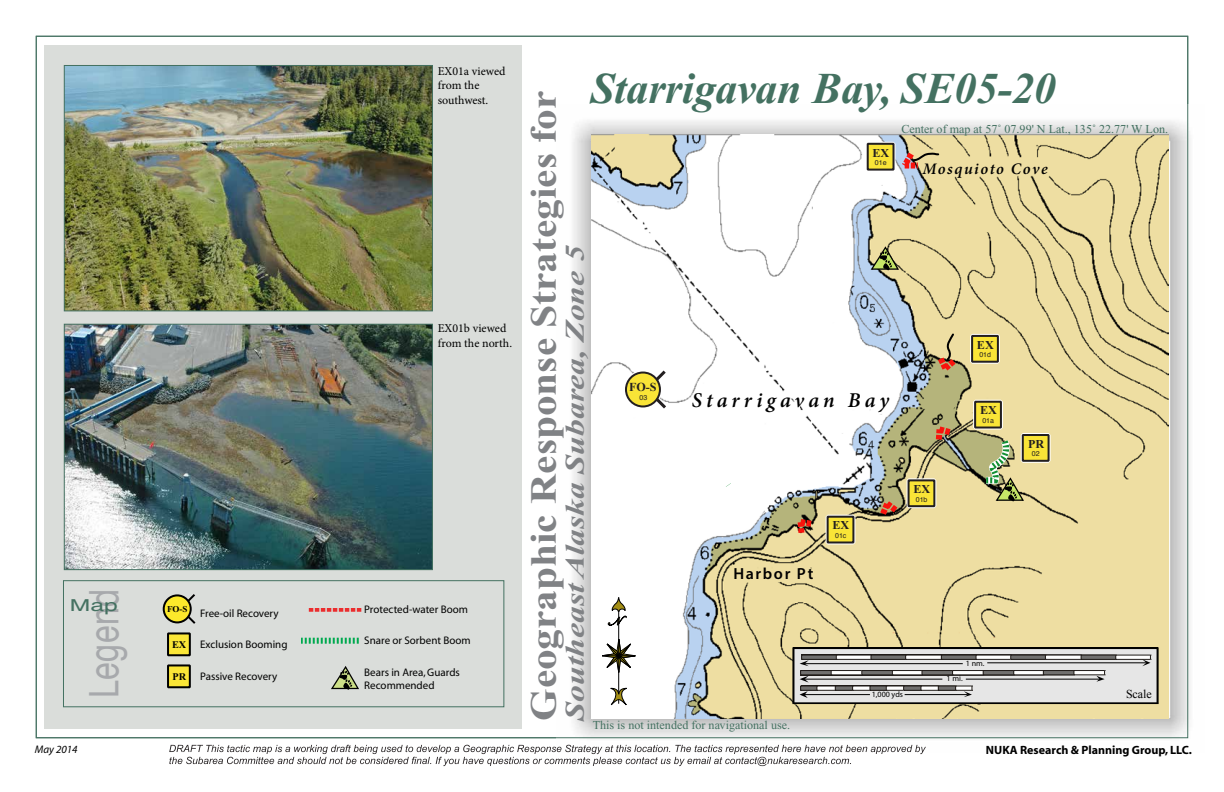
<style>
.page{position:relative;width:1224px;height:792px;background:#fff}
.page>*{position:absolute;margin:0;border:0;box-sizing:border-box;transform-origin:0 0}
.t1{font:italic 700 44px "Times New Roman";letter-spacing:-.005em;color:#447161}
.t2{font:40.7px "Helvetica";color:#a7a9ac;scale:.79 1}
.t3{font:700 37px "Times New Roman";color:#808285;scale:1.12 1}
.t4{font:italic 700 27px "Times New Roman";color:#808285;scale:1.25 1}
.t5{font:italic 600 21.1px "Minion Pro";letter-spacing:.19em;color:#000}
.t6{font:16.5px "Helvetica";color:#447161;scale:1.5 1}
.t7{font:italic 600 16.1px "Minion Pro";letter-spacing:.09em;color:#000}
.t8{font:600 16.1px "Myriad Pro";letter-spacing:.1em;color:#000}
.t9{font:12.1px "Times New Roman";color:#447161}
.t10{font:700 12.1px "Times New Roman";color:#231f20}
.t11{font:12.1px "Times New Roman";color:#000}
.t12{font:700 12.1px "Times New Roman";color:#231f20}
.t13{font:12px/14.4px "Minion Pro";color:#000}
.t14{font:700 12px "Myriad";color:#000}
.t15{font:11px/13.2px "Myriad";color:#000}
.t16{font:italic 11px "Myriad";color:#000}
.t17{font:700 10.2px "Times New Roman";color:#000}
.t18{font:700 9px "Times New Roman";color:#000}
.t19{font:8px "Myriad Pro";color:#000}
.t20{font:7px "Helvetica";color:#231f20}
</style>
<div class="page">
<img style="left:556px;top:105px;width:634px;height:640px">
<div style="left:45px;top:45px;width:477px;height:684px;background:#daddda"></div>
<svg style="left:169px;top:745px;width:757px;height:21px"></svg>
<img style="left:592px;top:134px;width:577px;height:585px">
<svg style="left:792px;top:647px;width:367px;height:57px;background:#b1b0b0"></svg>
<svg style="left:870px;top:243px;width:30px;height:28px"></svg>
<svg style="left:932px;top:422px;width:26px;height:24px"></svg>
<svg style="left:794px;top:515px;width:24px;height:24px"></svg>
<div style="left:624px;top:371px;width:38px;height:37px;border:4px solid #fff;border-radius:50%"></div>
<svg style="left:625px;top:366px;width:46px;height:47px"></svg>
<div style="left:626px;top:373px;width:34px;height:33px;background:#f9e437;border-radius:50%"></div>
<div style="left:625px;top:372px;width:36px;height:35px;border:2px solid #231f20;border-radius:50%"></div>
<div style="left:866px;top:142px;width:30px;height:30px;border:4px solid #fff"></div>
<div style="left:867px;top:143px;width:28px;height:28px;border:2px solid #231f20"></div>
<div style="left:970px;top:334px;width:30px;height:30px;border:4px solid #fff"></div>
<div style="left:972px;top:336px;width:26px;height:26px;background:#f9e437"></div>
<div style="left:971px;top:335px;width:28px;height:28px;border:2px solid #231f20"></div>
<div style="left:1021px;top:433px;width:30px;height:30px;border:4px solid #fff"></div>
<div style="left:973px;top:400px;width:30px;height:30px;border:4px solid #fff"></div>
<svg style="left:976px;top:401px;width:73px;height:101px;background:#cac384"></svg>
<div style="left:975px;top:402px;width:26px;height:26px;background:#f9e437"></div>
<div style="left:974px;top:401px;width:28px;height:28px;border:2px solid #231f20"></div>
<div style="left:907px;top:478px;width:29px;height:30px;border:4px solid #fff"></div>
<svg style="left:875px;top:480px;width:60px;height:42px;background:#b09e77"></svg>
<div style="left:909px;top:480px;width:25px;height:26px;background:#f9e437"></div>
<div style="left:908px;top:479px;width:27px;height:28px;border:2px solid #231f20"></div>
<div style="left:826px;top:515px;width:29px;height:30px;border:4px solid #fff"></div>
<div style="left:828px;top:517px;width:25px;height:25px;background:#f9e437"></div>
<div style="left:827px;top:516px;width:27px;height:28px;border:2px solid #231f20"></div>
<svg style="left:869px;top:143px;width:71px;height:31px;background:#cfbc80"></svg>
<svg style="left:932px;top:332px;width:30px;height:45px"></svg>
<hr style="left:618px;top:611px;width:1px;height:92px;background:#000">
<svg style="left:598px;top:635px;width:41px;height:42px"></svg>
<svg style="left:610px;top:688px;width:17px;height:18px"></svg>
<svg style="left:608px;top:598px;width:19px;height:28px"></svg>
<svg style="left:181px;top:594px;width:14px;height:30px"></svg>
<div style="left:164px;top:595px;width:27px;height:27px;background:#fce92b;border-radius:50%"></div>
<div style="left:163px;top:594px;width:29px;height:29px;border:2px solid #000;border-radius:50%"></div>
<svg style="left:331px;top:667px;width:28px;height:23px"></svg>
<svg style="left:309px;top:608px;width:53px;height:4px"></svg>
<div style="left:168px;top:633px;width:22px;height:22px;background:#fae637"></div>
<div style="left:167px;top:632px;width:24px;height:24px;border:2px solid #000"></div>
<div style="left:63px;top:581px;width:441px;height:126px;border:1px solid #447161"></div>
<img style="left:66px;top:67px;width:365px;height:242px">
<div style="left:64px;top:65px;width:369px;height:246px;border:1px solid #447161"></div>
<img style="left:66px;top:326px;width:365px;height:242px">
<div style="left:64px;top:324px;width:369px;height:246px;border:1px solid #447161"></div>
<svg style="left:301px;top:638px;width:58px;height:6px"></svg>
<div style="left:168px;top:665px;width:22px;height:22px;background:#fae637"></div>
<div style="left:167px;top:664px;width:24px;height:24px;border:2px solid #000"></div>
<h2 class="t2" style="left:73px;top:698px;width:138px;rotate:-90deg">Legend</h2>
<h3 class="t6" style="left:70px;top:593px;width:34px">Map</h3>
<p class="t18" style="left:167px;top:604px;width:22px">FO-S</p>
<p class="t17" style="left:172px;top:638px;width:16px">EX</p>
<p class="t17" style="left:172px;top:670px;width:15px">PR</p>
<p class="t15" style="left:200px;top:607px;width:80px">Free-oil Recovery</p>
<p class="t15" style="left:200px;top:639px;width:89px">Exclusion Booming</p>
<p class="t15" style="left:200px;top:670px;width:79px">Passive Recovery</p>
<p class="t13" style="left:438px;top:64px;width:69px">EX01a viewed from the southwest.</p>
<p class="t13" style="left:438px;top:321px;width:76px">EX01b viewed from the north.</p>
<p class="t15" style="left:364px;top:603px;width:105px">Protected-water Boom</p>
<p class="t15" style="left:364px;top:635px;width:108px">Snare or Sorbent Boom</p>
<p class="t15" style="left:364px;top:666px;width:97px">Bears in Area, Guards<br>Recommended</p>
<h1 class="t1" style="left:590px;top:65px;width:467px">Starrigavan Bay, SE05-20</h1>
<p class="t9" style="left:901px;top:123px;width:268px">Center of map at 57˚ 07.99' N Lat., 135˚ 22.77' W Lon.</p>
<h3 class="t3" style="left:523px;top:720px;width:564px;rotate:-90deg">Geographic Response Strategies for</h3>
<p class="t10" style="left:873px;top:146px;width:18px">EX</p>
<p class="t20" style="left:875px;top:157px;width:13px">01e</p>
<p class="t20" style="left:877px;top:157px;width:9px">02</p>
<h3 class="t7" style="left:923px;top:158px;width:127px">Mosquioto Cove</h3>
<h3 class="t4" style="left:560px;top:720px;width:382px;rotate:-90deg">Southeast Alaska Subarea, Zone 5</h3>
<p class="t10" style="left:977px;top:338px;width:18px">EX</p>
<p class="t20" style="left:979px;top:350px;width:13px">01d</p>
<p class="t20" style="left:981px;top:350px;width:9px">02</p>
<p class="t12" style="left:629px;top:379px;width:29px">FO-S</p>
<p class="t20" style="left:639px;top:392px;width:9px">013</p>
<h3 class="t5" style="left:692px;top:386px;width:199px">Starrigavan Bay</h3>
<p class="t10" style="left:980px;top:404px;width:18px">EX</p>
<p class="t20" style="left:982px;top:415px;width:13px">01a</p>
<p class="t20" style="left:984px;top:415px;width:9px">02</p>
<p class="t10" style="left:1028px;top:437px;width:18px">EX</p>
<p class="t10" style="left:1028px;top:437px;width:18px">PR</p>
<p class="t20" style="left:1032px;top:449px;width:9px">02</p>
<p class="t10" style="left:913px;top:482px;width:18px">EX</p>
<p class="t20" style="left:916px;top:494px;width:13px">01b</p>
<p class="t20" style="left:918px;top:494px;width:9px">02</p>
<p class="t10" style="left:833px;top:519px;width:18px">EX</p>
<p class="t20" style="left:835px;top:530px;width:13px">01c</p>
<p class="t20" style="left:837px;top:530px;width:9px">02</p>
<h3 class="t8" style="left:733px;top:564px;width:81px">Harbor Pt</h3>
<p class="t19" style="left:966px;top:658px;width:20px">1 nm.</p>
<p class="t19" style="left:947px;top:674px;width:18px">1 mi.</p>
<p class="t11" style="left:1126px;top:686px;width:27px">Scale</p>
<p class="t19" style="left:872px;top:690px;width:33px">1,000 yds</p>
<p class="t9" style="left:593px;top:719px;width:199px">This is not intended for navigational use.</p>
<p class="t16" style="left:35px;top:744px;width:44px">May 2014</p>
<p class="t14" style="left:986px;top:744px;width:208px">NUKA Research &amp; Planning Group, LLC.</p>
</div>
